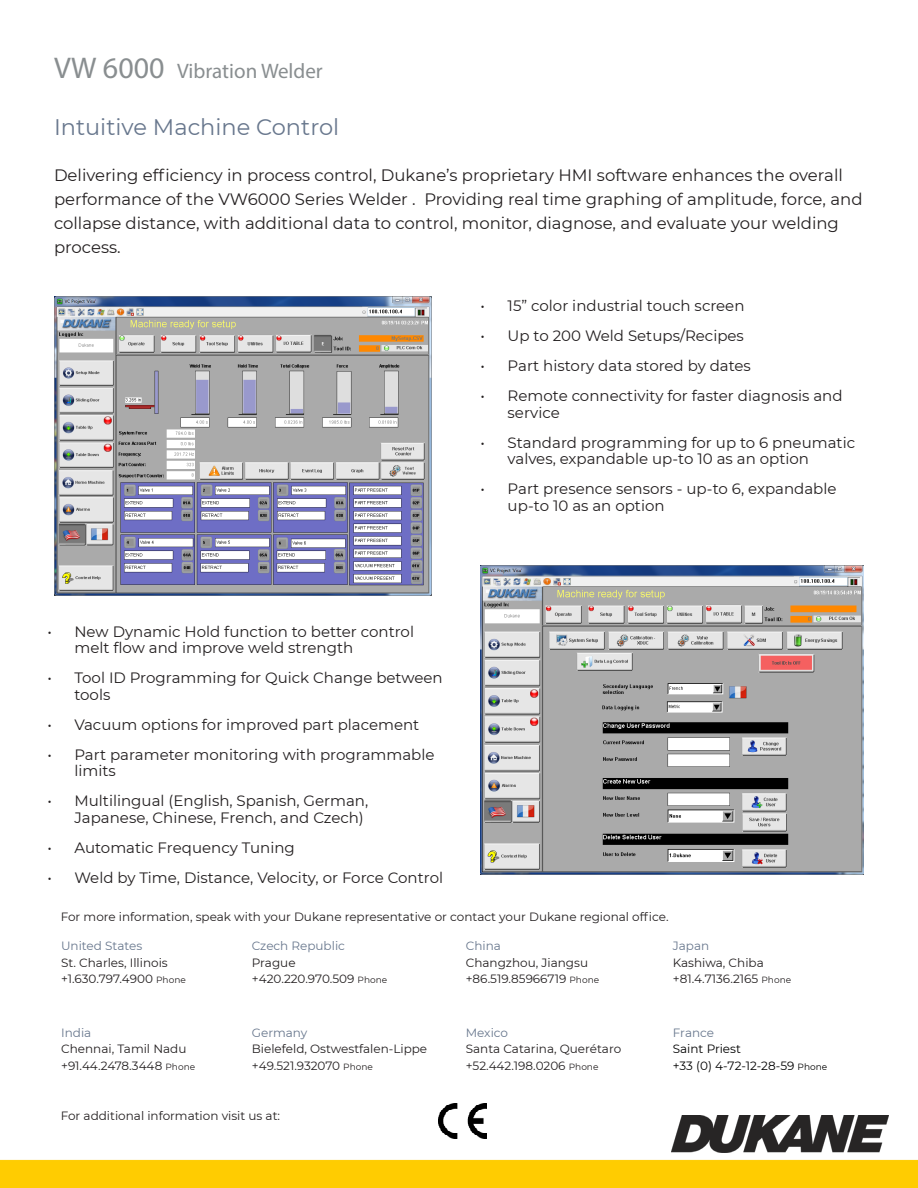
<style>
.page{position:relative;width:918px;height:1188px;background:#fff}
.page>*{position:absolute;margin:0;border:0;box-sizing:border-box;transform-origin:0 0}
.t1{font:22.5px "Montserrat";color:#68778d}
.t2{font:21px "Myriad Pro";color:#898e90}
.t3{font:16.5px/24px "Montserrat";color:#231f20}
.t4{font:15px/16.5px "Montserrat";color:#231f20}
.t5{font:12px/16.5px "Montserrat";color:#231f20}
.t6{font:12px "Montserrat";color:#000}
.t7{font:12px "Montserrat";letter-spacing:-.01em;color:#68778d}
.s1{font-size:30px}
.s2{color:#68778d}
.s3{font-size:9px}
</style>
<div class="page">
<img style="left:672px;top:1115px;width:217px;height:38px">
<div style="left:0;top:1160px;width:918px;height:28px;background:#ffcc01"></div>
<img style="left:438px;top:1104px;width:49px;height:34px">
<img style="left:54px;top:297px;width:377px;height:299px">
<img style="left:480px;top:566px;width:384px;height:309px">
<p class="t2" style="left:54px;top:58px;width:270px"><span class="s1">VW 6000</span> Vibration Welder</p>
<p class="t1" style="left:54px;top:111px;width:287px">Intuitive Machine Control</p>
<p class="t3" style="left:54px;top:163px;width:810px">Delivering efficiency in process control, Dukane’s proprietary HMI software enhances the overall performance of the VW6000 Series Welder . Providing real time graphing of amplitude, force, and collapse distance, with additional data to control, monitor, diagnose, and evaluate your welding process.</p>
<p class="t4" style="left:481px;top:297px;width:265px">• 15” color industrial touch screen</p>
<p class="t4" style="left:481px;top:327px;width:265px">• Up to 200 Weld Setups/Recipes</p>
<p class="t4" style="left:481px;top:357px;width:272px">• Part history data stored by dates</p>
<p class="t4" style="left:508px;top:387px;width:337px;text-indent:-27px">• Remote connectivity for faster diagnosis and service</p>
<p class="t4" style="left:508px;top:434px;width:349px;text-indent:-27px">• Standard programming for up to 6 pneumatic valves, expandable up-to 10 as an option</p>
<p class="t4" style="left:508px;top:480px;width:330px;text-indent:-27px">• Part presence sensors - up-to 6, expandable up-to 10 as an option</p>
<p class="t4" style="left:74px;top:623px;width:341px;text-indent:-27px">• New Dynamic Hold function to better control melt flow and improve weld strength</p>
<p class="t4" style="left:74px;top:669px;width:370px;text-indent:-27px">• Tool ID Programming for Quick Change between tools</p>
<p class="t4" style="left:47px;top:716px;width:373px">• Vacuum options for improved part placement</p>
<p class="t4" style="left:74px;top:746px;width:362px;text-indent:-27px">• Part parameter monitoring with programmable limits</p>
<p class="t4" style="left:47px;top:792px;width:322px;text-align:right">• Multilingual (English, Spanish, German,<br>Japanese, Chinese, French, and Czech)</p>
<p class="t4" style="left:47px;top:839px;width:249px">• Automatic Frequency Tuning</p>
<p class="t4" style="left:47px;top:869px;width:397px">• Weld by Time, Distance, Velocity, or Force Control</p>
<p class="t5" style="left:61px;top:908px;width:609px">For more information, speak with your Dukane representative or contact your Dukane regional office.</p>
<p class="t5" style="left:61px;top:938px;width:126px"><span class="s2">United States<br></span>St. Charles, Illinois +1.630.797.4900 <span class="s3">Phone</span></p>
<p class="t5" style="left:252px;top:938px;width:137px"><span class="s2">Czech Republic<br></span>Prague +420.220.970.509 <span class="s3">Phone</span></p>
<p class="t5" style="left:466px;top:938px;width:135px"><span class="s2">China<br></span>Changzhou, Jiangsu +86.519.85966719 <span class="s3">Phone</span></p>
<p class="t5" style="left:673px;top:938px;width:120px"><span class="s2">Japan<br></span>Kashiwa, Chiba +81.4.7136.2165 <span class="s3">Phone</span></p>
<p class="t5" style="left:61px;top:1024px;width:136px"><span class="s2">India<br></span>Chennai, Tamil Nadu +91.44.2478.3448 <span class="s3">Phone</span></p>
<p class="t5" style="left:252px;top:1024px;width:177px"><span class="s2">Germany<br></span>Bielefeld, Ostwestfalen-Lippe +49.521.932070 <span class="s3">Phone</span></p>
<p class="t5" style="left:466px;top:1024px;width:157px"><span class="s2">Mexico<br></span>Santa Catarina, Querétaro +52.442.198.0206 <span class="s3">Phone</span></p>
<p class="t5" style="left:61px;top:1107px;width:221px">For additional information visit us at:</p>
<p class="t7" style="left:673px;top:1024px;width:43px">France</p>
<p class="t6" style="left:673px;top:1041px;width:70px">Saint Priest</p>
<p class="t6" style="left:673px;top:1057px;width:156px">+33 (0) 4-72-12-28-59 <span class="s3">Phone</span></p>
</div>
